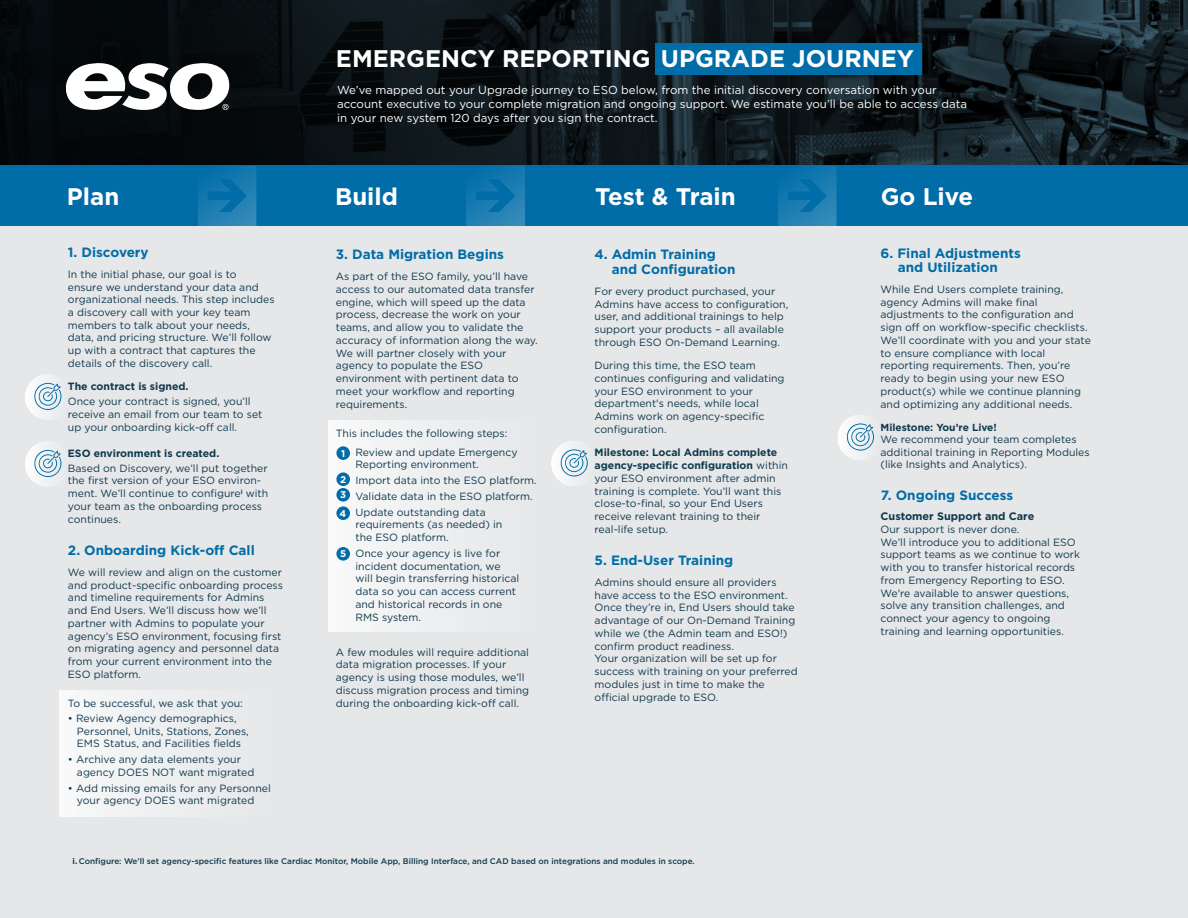
<style>
.page{position:relative;width:1188px;height:918px;background:#e6e7e8}
.page>*{position:absolute;margin:0;border:0;box-sizing:border-box;transform-origin:0 0}
.t1{font:700 24px "Gotham";color:#fff}
.t2{font:700 13.5px/14.7px "Gotham";color:#006da8;text-align:center}
.t3{font:11.55px/13.8px "Gotham";color:#fff}
.t4{font:700 10.8px "Gotham";color:#0f394e}
.t5{font:10.5px/12.8px "Gotham";color:#0f394e}
.t6{font:700 10.5px "Gotham";color:#0f394e}
.t7{font:700 10.2px "Gotham";color:#0f394e}
.t8{font:700 9.75px/15.8px "Gotham";color:#fff}
.t9{font:500 8.1px "Gotham";color:#0f394e}
.s1{font-weight:700}
</style>
<div class="page">
<svg style="left:0;top:0;width:1188px;height:165px;background:#0e171c"></svg>
<div style="left:655px;top:44px;width:267px;height:31px;background:#006da8"></div>
<div style="left:328px;top:421px;width:222px;height:211px;background:#edeeef"></div>
<div style="left:0;top:165px;width:1188px;height:61px;background:#006da8"></div>
<svg style="left:198px;top:166px;width:59px;height:60px"></svg>
<svg style="left:466px;top:166px;width:59px;height:60px"></svg>
<svg style="left:778px;top:166px;width:59px;height:60px"></svg>
<div style="left:336px;top:446px;width:14px;height:14px;background:#006da8;border-radius:50%"></div>
<div style="left:336px;top:472px;width:14px;height:14px;background:#006da8;border-radius:50%"></div>
<div style="left:336px;top:488px;width:14px;height:14px;background:#006da8;border-radius:50%"></div>
<div style="left:336px;top:506px;width:14px;height:14px;background:#006da8;border-radius:50%"></div>
<div style="left:336px;top:547px;width:14px;height:14px;background:#006da8;border-radius:50%"></div>
<div style="left:25px;top:374px;width:46px;height:46px;background:linear-gradient(to right,#fcfdfd,#e3e6e7);border-radius:23px"></div>
<svg style="left:30px;top:381px;width:31px;height:32px"></svg>
<div style="left:59px;top:691px;width:224px;height:126px;background:#eeeff0"></div>
<div style="left:25px;top:441px;width:46px;height:46px;background:linear-gradient(to right,#fdfdfd,#e3e5e7);border-radius:23px"></div>
<svg style="left:30px;top:448px;width:31px;height:32px"></svg>
<svg style="left:551px;top:440px;width:47px;height:47px"></svg>
<svg style="left:556px;top:447px;width:32px;height:33px"></svg>
<svg style="left:837px;top:414px;width:47px;height:47px"></svg>
<svg style="left:842px;top:421px;width:32px;height:33px"></svg>
<svg style="left:65px;top:63px;width:166px;height:47px;background:#a0a2a3"></svg>
<h1 class="t1" style="left:336px;top:48px;width:580px">EMERGENCY REPORTING UPGRADE JOURNEY</h1>
<p class="t3" style="left:337px;top:84px;width:632px">We’ve mapped out your Upgrade journey to ESO below, from the initial discovery conversation with your account executive to your complete migration and ongoing support. We estimate you’ll be able to access data in your new system 120 days after you sign the contract.</p>
<h1 class="t1" style="left:67px;top:186px;width:54px">Plan</h1>
<h1 class="t1" style="left:335px;top:186px;width:64px">Build</h1>
<h1 class="t1" style="left:595px;top:186px;width:142px">Test &amp; Train</h1>
<h1 class="t1" style="left:881px;top:186px;width:94px">Go Live</h1>
<p class="t2" style="left:68px;top:246px;width:82px">1. Discovery</p>
<p class="t5" style="left:68px;top:268px;width:208px">In the initial phase, our goal is to<br>ensure we understand your data and organizational needs. This step includes a discovery call with your key team members to talk about your needs, data, and pricing structure. We’ll follow up with a contract that captures the details of the discovery call.</p>
<p class="t6" style="left:68px;top:382px;width:122px">The contract is signed.</p>
<p class="t5" style="left:68px;top:396px;width:196px">Once your contract is signed, you’ll receive an email from our team to set up your onboarding kick-off call.</p>
<p class="t6" style="left:68px;top:449px;width:153px">ESO environment is created.</p>
<p class="t5" style="left:68px;top:462px;width:202px">Based on Discovery, we’ll put together the first version of your ESO environ&shy;ment. We’ll continue to configure<sup>i</sup> with your team as the onboarding process continues.</p>
<p class="t2" style="left:68px;top:544px;width:188px">2. Onboarding Kick-off Call</p>
<p class="t5" style="left:68px;top:566px;width:216px">We will review and align on the customer and product-specific onboarding process and timeline requirements for Admins and End Users. We’ll discuss how we’ll partner with Admins to populate your agency’s ESO environment, focusing first on migrating agency and personnel data from your current environment into the ESO platform.</p>
<p class="t5" style="left:68px;top:698px;width:177px">To be successful, we ask that you:</p>
<p class="t5" style="left:77px;top:712px;width:173px;text-indent:-9px">• Review Agency demographics,<br>Personnel, Units, Stations, Zones,<br>EMS Status, and Facilities fields</p>
<p class="t5" style="left:77px;top:754px;width:179px;text-indent:-9px">• Archive any data elements your agency DOES NOT want migrated</p>
<p class="t5" style="left:77px;top:782px;width:195px;text-indent:-9px">• Add missing emails for any Personnel your agency DOES want migrated</p>
<p class="t2" style="left:336px;top:248px;width:170px">3. Data Migration Begins</p>
<p class="t5" style="left:336px;top:271px;width:203px">As part of the ESO family, you’ll have access to our automated data transfer engine, which will speed up the data process, decrease the work on your teams, and allow you to validate the accuracy of information along the way.<br>We will partner closely with your agency to populate the ESO environment with pertinent data to meet your workflow and reporting requirements.</p>
<p class="t5" style="left:355px;top:424px;width:164px;line-height:18.8px;text-indent:-20px">This includes the following steps:<br>Review and update Emergency</p>
<p class="t5" style="left:355px;top:457px;width:183px;line-height:15.8px">Reporting environment.<br>Import data into the ESO platform.<br>Validate data in the ESO platform.<br>Update outstanding data</p>
<p class="t5" style="left:355px;top:519px;width:148px">requirements (as needed) in the ESO platform.</p>
<p class="t5" style="left:355px;top:547px;width:165px">Once your agency is live for incident documentation, we will begin transferring historical data so you can access current and historical records in one<br>RMS system.</p>
<p class="t5" style="left:336px;top:646px;width:195px">A few modules will require additional data migration processes. If your agency is using those modules, we’ll discuss migration process and timing during the onboarding kick-off call.</p>
<p class="t8" style="left:341px;top:446px;width:6px">1</p>
<p class="t8" style="left:340px;top:472px;width:8px">2<br>3</p>
<p class="t8" style="left:339px;top:506px;width:8px">4</p>
<p class="t8" style="left:340px;top:547px;width:8px">5</p>
<p class="t2" style="left:612px;top:248px;width:125px;text-align:left;text-indent:-17px">4. Admin Training and Configuration</p>
<p class="t5" style="left:595px;top:285px;width:195px">For every product purchased, your Admins have access to configuration, user, and additional trainings to help support your products – all available through ESO On-Demand Learning.</p>
<p class="t5" style="left:595px;top:360px;width:191px">During this time, the ESO team continues configuring and validating your ESO environment to your department's needs, while local<br>Admins work on agency-specific configuration.</p>
<p class="t5" style="left:595px;top:447px;width:195px"><span class="s1">Milestone: Local Admins complete agency-specific configuration</span> within your ESO environment after admin training is complete. You’ll want this close-to-final, so your End Users receive relevant training to their real-life setup.</p>
<p class="t2" style="left:595px;top:554px;width:140px">5. End-User Training</p>
<p class="t5" style="left:595px;top:576px;width:205px">Admins should ensure all providers have access to the ESO environment.<br>Once they’re in, End Users should take advantage of our On-Demand Training while we (the Admin team and ESO!) confirm product readiness.<br>Your organization will be set up for success with training on your preferred modules just in time to make the official upgrade to ESO.</p>
<p class="t9" style="left:73px;top:857px;width:624px"><span class="s1">i.</span> Configure: We’ll set agency-specific features like Cardiac Monitor, Mobile App, Billing Interface, and CAD based on integrations and modules in scope.</p>
<p class="t2" style="left:881px;top:246px;width:142px">6. Final Adjustments and Utilization</p>
<p class="t5" style="left:881px;top:283px;width:212px">While End Users complete training, agency Admins will make final adjustments to the configuration and sign off on workflow-specific checklists.<br>We’ll coordinate with you and your state to ensure compliance with local reporting requirements. Then, you’re ready to begin using your new ESO product(s) while we continue planning and optimizing any additional needs.</p>
<p class="t7" style="left:881px;top:423px;width:118px">Milestone: You’re Live!</p>
<p class="t5" style="left:881px;top:433px;width:211px">We recommend your team completes additional training in Reporting Modules (like Insights and Analytics).</p>
<p class="t2" style="left:881px;top:488px;width:134px">7. Ongoing Success</p>
<p class="t4" style="left:881px;top:512px;width:155px">Customer Support and Care</p>
<p class="t5" style="left:881px;top:523px;width:201px">Our support is never done.<br>We’ll introduce you to additional ESO support teams as we continue to work with you to transfer historical records from Emergency Reporting to ESO.<br>We're available to answer questions, solve any transition challenges, and connect your agency to ongoing training and learning opportunities.</p>
</div>
